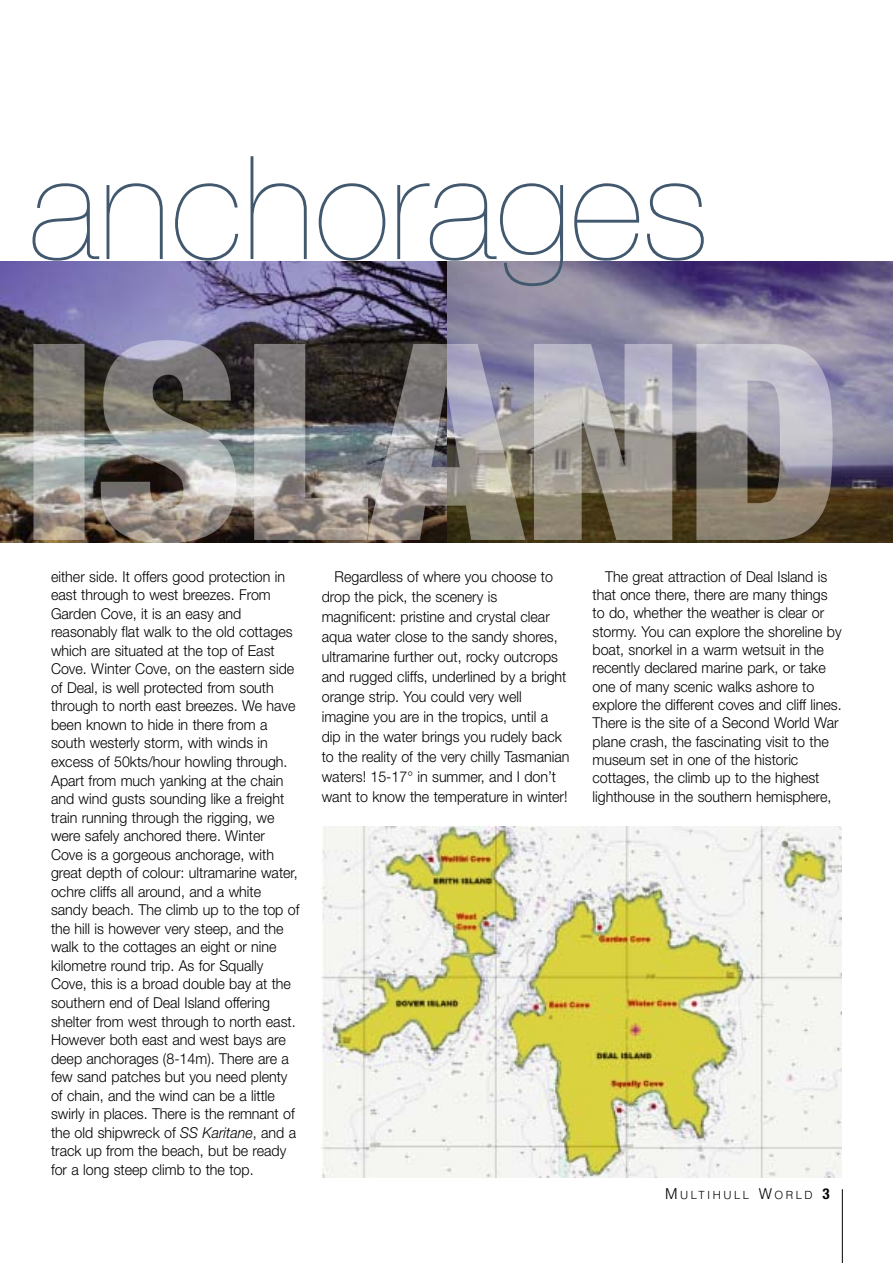
<style>
.page{position:relative;width:893px;height:1263px;background:#fff}
.page>*{position:absolute;margin:0;border:0;box-sizing:border-box;transform-origin:0 0}
.t1{font:200 144px "Helvetica Neue";color:#41586e}
.t2{font:300 15px/18.6px "Helvetica Neue";color:#000;scale:.95 1}
.t3{font:300 11.25px "Helvetica";letter-spacing:.22em;color:#000}
.s1{font-style:italic}
.s2{font-size:15px}
.s3{font-family:"Helvetica Neue";font-weight:700;font-stretch:condensed;font-size:15px}
</style>
<div class="page">
<hr style="left:842px;top:1189px;width:1px;height:74px;background:#000">
<img style="left:446px;top:261px;width:447px;height:281px">
<svg style="left:0;top:261px;width:446px;height:79px;background:#706997"></svg>
<img style="left:0;top:340px;width:833px;height:203px">
<img style="left:446px;top:343px;width:387px;height:198px">
<img style="left:33px;top:340px;width:413px;height:202px">
<img style="left:322px;top:827px;width:520px;height:351px">
<h1 class="t1" style="left:29px;top:125px;width:681px">anchorages</h1>
<p class="t2" style="left:51px;top:567px;width:263px">either side. It offers good protection in east through to west breezes. From Garden Cove, it is an easy and reasonably flat walk to the old cottages which are situated at the top of East Cove. Winter Cove, on the eastern side of Deal, is well protected from south through to north east breezes. We have been known to hide in there from a south westerly storm, with winds in excess of 50kts/hour howling through.<br>Apart from much yanking at the chain and wind gusts sounding like a freight train running through the rigging, we were safely anchored there. Winter Cove is a gorgeous anchorage, with great depth of colour: ultramarine water, ochre cliffs all around, and a white sandy beach. The climb up to the top of the hill is however very steep, and the walk to the cottages an eight or nine kilometre round trip. As for Squally Cove, this is a broad double bay at the southern end of Deal Island offering shelter from west through to north east.<br>However both east and west bays are deep anchorages (8-14m). There are a few sand patches but you need plenty of chain, and the wind can be a little swirly in places. There is the remnant of the old shipwreck of <span class="s1">SS Karitane</span>, and a track up from the beach, but be ready for a long steep climb to the top.</p>
<p class="t2" style="left:322px;top:566px;width:262px;line-height:20px;text-indent:13px">Regardless of where you choose to drop the pick, the scenery is magnificent: pristine and crystal clear aqua water close to the sandy shores, ultramarine further out, rocky outcrops and rugged cliffs, underlined by a bright orange strip. You could very well imagine you are in the tropics, until a dip in the water brings you rudely back to the reality of the very chilly Tasmanian waters! 15-17° in summer, and I don’t want to know the temperature in winter!</p>
<p class="t2" style="left:592px;top:567px;width:264px;text-indent:13px">The great attraction of Deal Island is that once there, there are many things to do, whether the weather is clear or stormy. You can explore the shoreline by boat, snorkel in a warm wetsuit in the recently declared marine park, or take one of many scenic walks ashore to explore the different coves and cliff lines.<br>There is the site of a Second World War plane crash, the fascinating visit to the museum set in one of the historic cottages, the climb up to the highest lighthouse in the southern hemisphere,</p>
<p class="t3" style="left:665px;top:1186px;width:166px"><span class="s2">M</span>ULTIHULL <span class="s2">W</span>ORLD <span class="s3">3</span></p>
</div>
